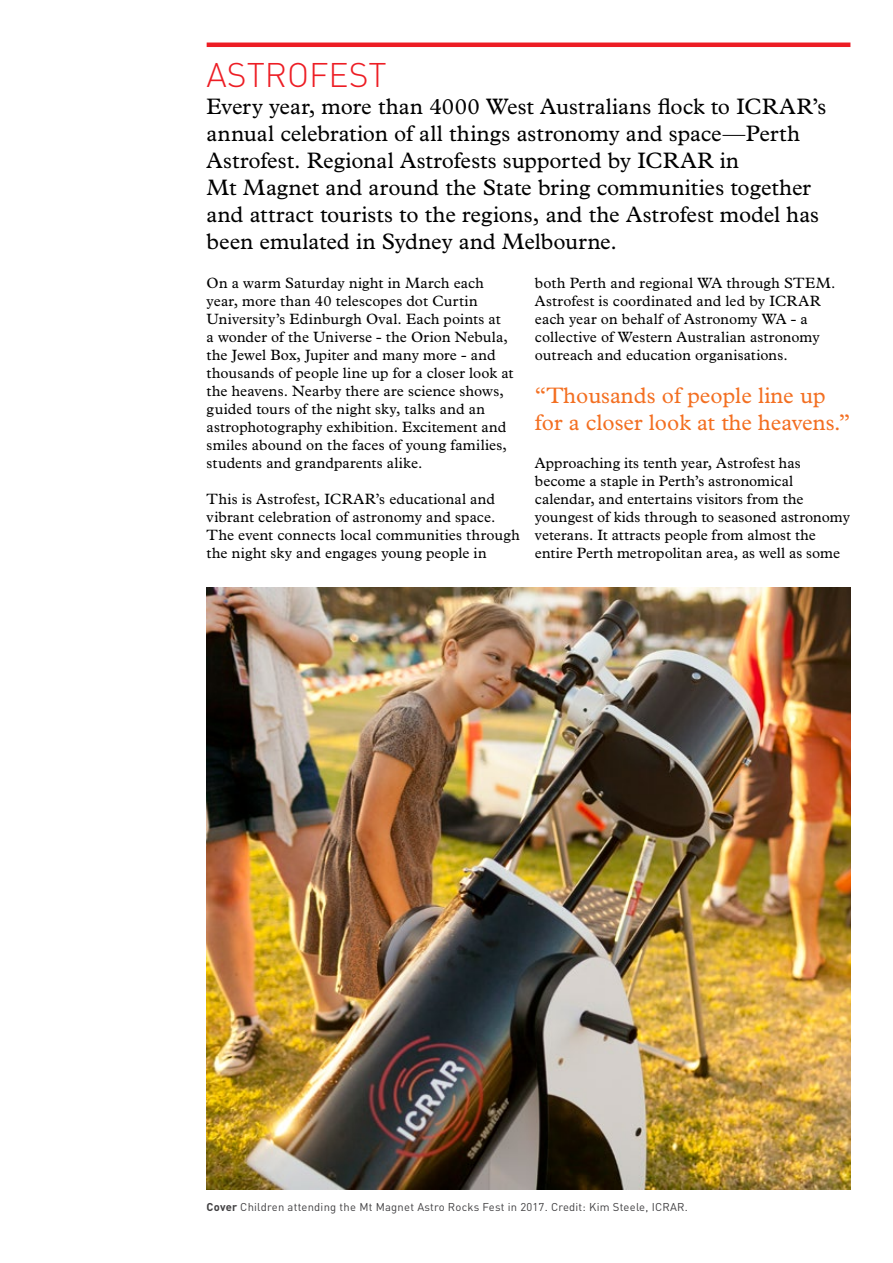
<style>
.page{position:relative;width:893px;height:1263px;background:#fff}
.page>*{position:absolute;margin:0;border:0;box-sizing:border-box;transform-origin:0 0}
.t1{font:300 33.75px "DIN";color:#ed1d24}
.t2{font:22.5px/27px "Plantin";color:#000}
.t3{font:22.5px/27px "Plantin";color:#f36f21}
.t4{font:15px/18px "Plantin";letter-spacing:.01em;color:#000}
.t5{font:11.25px "DIN";letter-spacing:.02em;color:#414042}
.s1{font-weight:700}
</style>
<div class="page">
<img style="left:207px;top:587px;width:643px;height:602px">
<hr style="left:207px;top:43px;width:643px;height:4px;background:#ed1d24">
<h1 class="t1" style="left:207px;top:54px;width:182px">ASTROFEST</h1>
<p class="t2" style="left:207px;top:93px;width:621px">Every year, more than 4000 West Australians flock to ICRAR’s annual celebration of all things astronomy and space—Perth Astrofest. Regional Astrofests supported by ICRAR in<br>Mt Magnet and around the State bring communities together and attract tourists to the regions, and the Astrofest model has been emulated in Sydney and Melbourne.</p>
<p class="t4" style="left:207px;top:274px;width:308px">On a warm Saturday night in March each year, more than 40 telescopes dot Curtin University’s Edinburgh Oval. Each points at<br>a wonder of the Universe - the Orion Nebula, the Jewel Box, Jupiter and many more - and thousands of people line up for a closer look at the heavens. Nearby there are science shows, guided tours of the night sky, talks and an astrophotography exhibition. Excitement and smiles abound on the faces of young families, students and grandparents alike.</p>
<p class="t4" style="left:207px;top:490px;width:315px">This is Astrofest, ICRAR’s educational and vibrant celebration of astronomy and space.<br>The event connects local communities through the night sky and engages young people in</p>
<p class="t4" style="left:535px;top:274px;width:302px">both Perth and regional WA through STEM.<br>Astrofest is coordinated and led by ICRAR each year on behalf of Astronomy WA - a collective of Western Australian astronomy outreach and education organisations.</p>
<h2 class="t3" style="left:535px;top:381px;width:317px">“Thousands of people line up for a closer look at the heavens.”</h2>
<p class="t4" style="left:535px;top:454px;width:316px">Approaching its tenth year, Astrofest has become a staple in Perth’s astronomical calendar, and entertains visitors from the youngest of kids through to seasoned astronomy veterans. It attracts people from almost the entire Perth metropolitan area, as well as some</p>
<p class="t5" style="left:207px;top:1200px;width:483px"><span class="s1">Cover</span> Children attending the Mt Magnet Astro Rocks Fest in 2017. Credit: Kim Steele, ICRAR.</p>
</div>
